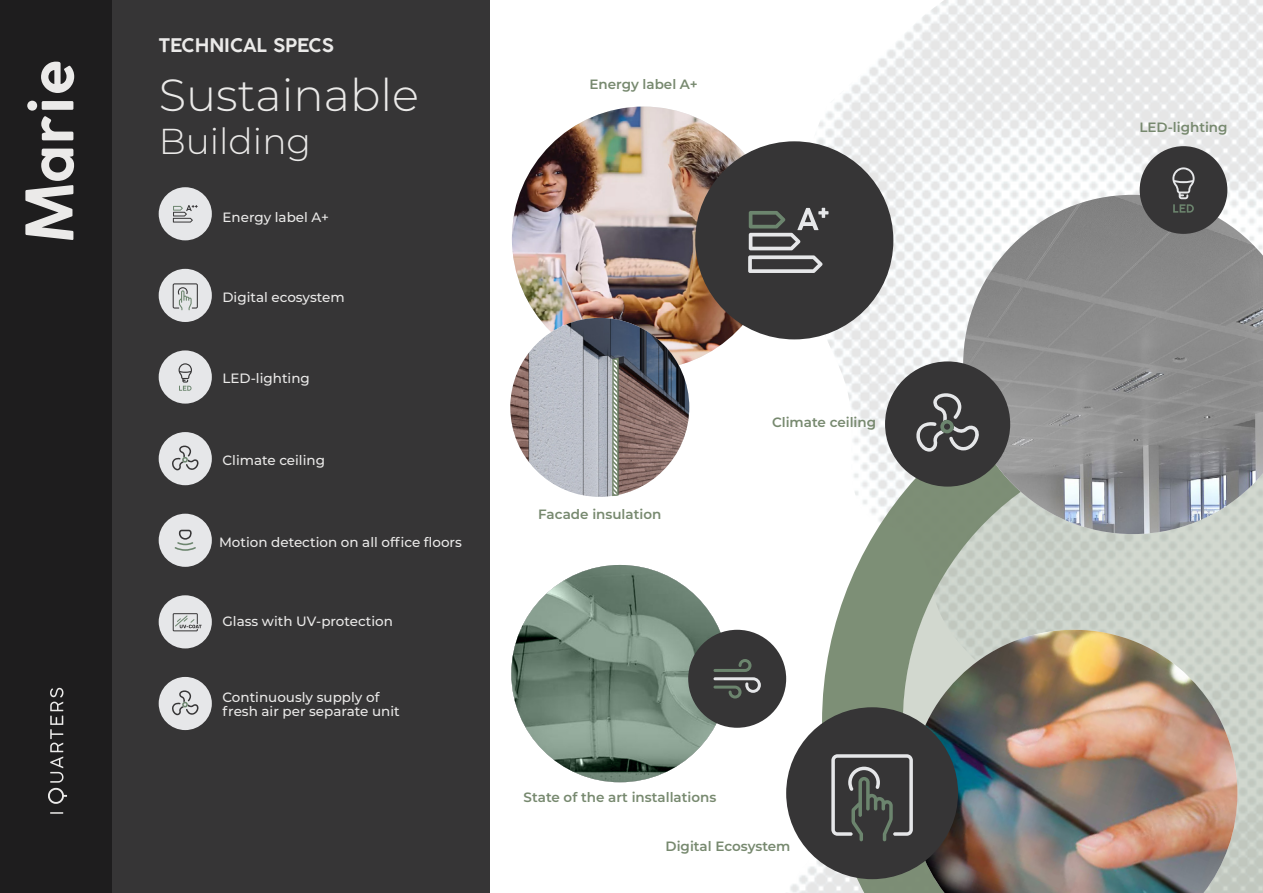
<style>
.page{position:relative;width:1263px;height:893px;background:#fff}
.page>*{position:absolute;margin:0;border:0;box-sizing:border-box;transform-origin:0 0}
.t1{font:700 64.65px "Coco Gothic";color:#ebeae9}
.t2{font:300 45px "Montserrat";color:#ebeae9}
.t3{font:300 36px "Montserrat";color:#ebeae9}
.t4{font:700 18.75px "Coco Gothic";color:#ebeae9}
.t5{font:500 13.5px/13.5px "Montserrat";color:#ebeae9}
.t6{font:600 13.5px "Montserrat";color:#77896f}
</style>
<div class="page">
<div style="left:0;top:0;width:489px;height:893px;background:#363536"></div>
<div style="left:0;top:0;width:112px;height:893px;background:#231f20"></div>
<svg style="left:48px;top:688px;width:19px;height:116px"></svg>
<svg style="left:50px;top:812px;width:13px;height:2px"></svg>
<img style="left:784px;top:0;width:479px;height:893px">
<svg style="left:822px;top:357px;width:141px;height:536px"></svg>
<svg style="left:902px;top:468px;width:361px;height:425px;background:#bdc6bb"></svg>
<img style="left:512px;top:107px;width:263px;height:263px;border-radius:132px">
<img style="left:963px;top:195px;width:300px;height:339px">
<img style="left:910px;top:630px;width:327px;height:263px">
<img style="left:510px;top:318px;width:179px;height:179px;border-radius:89px">
<div style="left:159px;top:269px;width:53px;height:53px;background:#e6e7e9;border-radius:50%"></div>
<svg style="left:173px;top:283px;width:25px;height:27px"></svg>
<div style="left:159px;top:187px;width:53px;height:53px;background:#e6e7e9;border-radius:50%"></div>
<svg style="left:173px;top:205px;width:25px;height:18px"></svg>
<div style="left:159px;top:350px;width:53px;height:54px;background:#e6e7e9;border-radius:50%"></div>
<svg style="left:179px;top:363px;width:13px;height:28px"></svg>
<div style="left:695px;top:141px;width:198px;height:198px;background:#363536;border-radius:50%"></div>
<svg style="left:748px;top:208px;width:80px;height:65px"></svg>
<div style="left:786px;top:707px;width:172px;height:172px;background:#363536;border-radius:50%"></div>
<svg style="left:831px;top:754px;width:82px;height:87px"></svg>
<div style="left:159px;top:514px;width:53px;height:53px;background:#e6e7e9;border-radius:50%"></div>
<svg style="left:175px;top:530px;width:21px;height:21px"></svg>
<div style="left:159px;top:595px;width:53px;height:53px;background:#e6e7e9;border-radius:50%"></div>
<div style="left:173px;top:613px;width:25px;height:18px;border:1px solid #363536"></div>
<svg style="left:174px;top:615px;width:28px;height:13px"></svg>
<div style="left:159px;top:432px;width:53px;height:53px;background:#e6e7e9;border-radius:50%"></div>
<svg style="left:172px;top:446px;width:27px;height:24px"></svg>
<div style="left:885px;top:361px;width:125px;height:126px;background:#363536;border-radius:50%"></div>
<svg style="left:916px;top:393px;width:63px;height:59px"></svg>
<div style="left:1140px;top:146px;width:87px;height:88px;background:#363536;border-radius:50%"></div>
<svg style="left:1172px;top:167px;width:22px;height:46px"></svg>
<svg style="left:611px;top:357px;width:8px;height:139px"></svg>
<div style="left:159px;top:677px;width:53px;height:53px;background:#e6e7e9;border-radius:50%"></div>
<svg style="left:172px;top:690px;width:27px;height:25px"></svg>
<svg style="left:511px;top:565px;width:218px;height:217px;background:#72897a"></svg>
<div style="left:688px;top:630px;width:98px;height:98px;background:#363536;border-radius:50%"></div>
<svg style="left:713px;top:659px;width:48px;height:39px"></svg>
<p class="t1" style="left:1px;top:243px;width:186px;rotate:-90deg">Marie</p>
<p class="t4" style="left:159px;top:31px;width:177px">TECHNICAL SPECS</p>
<p class="t2" style="left:159px;top:64px;width:262px">Sustainable</p>
<p class="t3" style="left:159px;top:117px;width:154px">Building</p>
<p class="t5" style="left:222px;top:209px;width:108px">Energy label A+</p>
<p class="t5" style="left:222px;top:290px;width:124px">Digital ecosystem</p>
<p class="t5" style="left:222px;top:371px;width:89px">LED-lighting</p>
<p class="t5" style="left:222px;top:453px;width:104px">Climate ceiling</p>
<p class="t5" style="left:219px;top:534px;width:244px">Motion detection on all office floors</p>
<p class="t5" style="left:222px;top:613px;width:172px">Glass with UV-protection</p>
<p class="t5" style="left:222px;top:690px;width:179px">Continuously supply of fresh air per separate unit</p>
<p class="t6" style="left:589px;top:74px;width:110px">Energy label A+</p>
<p class="t6" style="left:538px;top:505px;width:125px">Facade insulation</p>
<p class="t6" style="left:772px;top:412px;width:106px">Climate ceiling</p>
<p class="t6" style="left:524px;top:788px;width:194px">State of the art installations</p>
<p class="t6" style="left:666px;top:836px;width:126px">Digital Ecosystem</p>
<p class="t6" style="left:1139px;top:118px;width:90px">LED-lighting</p>
</div>
